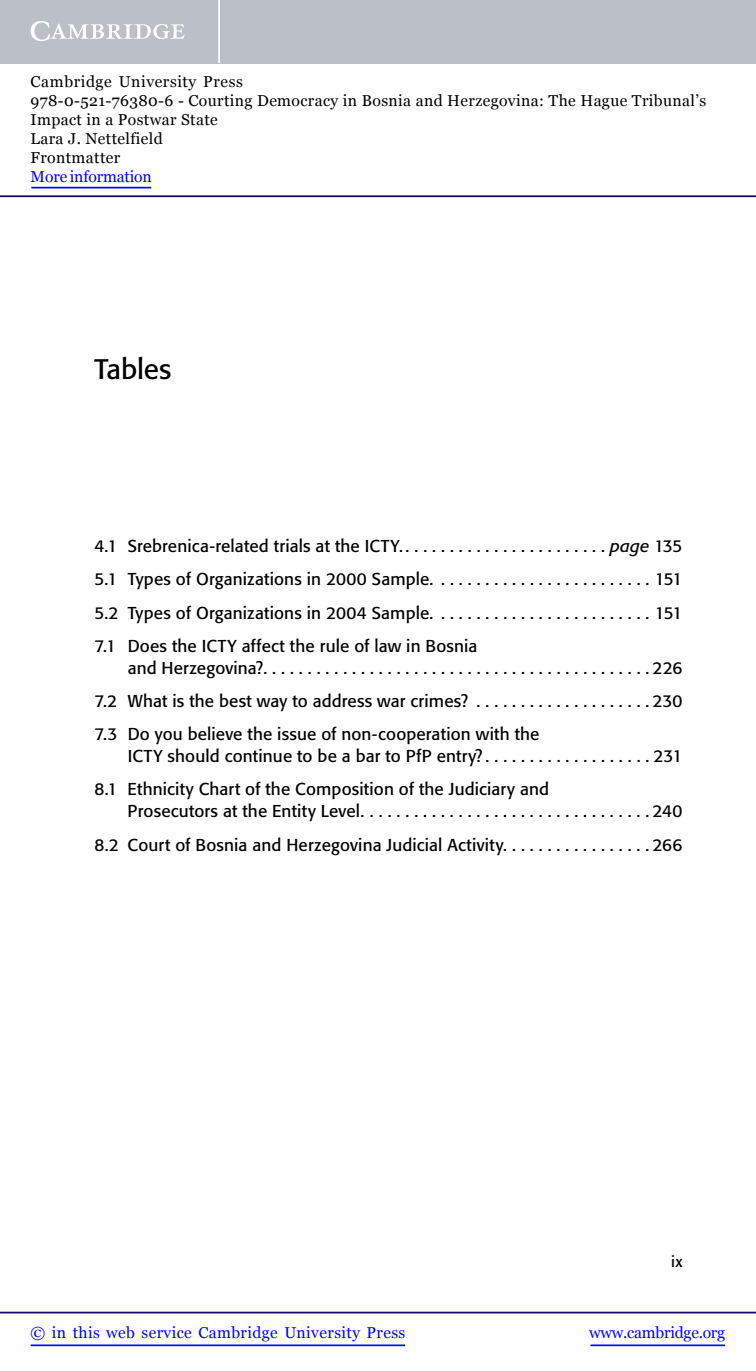
<style>
.page{position:relative;width:756px;height:1371px;background:#fff}
.page>*{position:absolute;margin:0;border:0;box-sizing:border-box;transform-origin:0 0}
.t1{font:28px "Formata";letter-spacing:-.005em;color:#000}
.t2{font:17.15px/33.2px "Formata";letter-spacing:.01em;color:#000;text-align:justify}
.t3{font:15.75px/18.9px "Georgia";letter-spacing:.025em;color:#000}
.t4{font:15.75px "Georgia";letter-spacing:.025em;color:#00f}
.t5{font:15.75px "Georgia";letter-spacing:-.015em;color:#00f}
.t6{font:15.75px "Georgia";letter-spacing:-.01em;color:#00f}
.t7{font:15.4px "Formata";color:#000}
.s1{font-style:italic}
</style>
<div class="page">
<hr style="left:591px;top:1344px;width:134px;height:1px;background:#00f">
<hr style="left:0;top:1311px;width:756px;height:2px;background:#150666">
<hr style="left:31px;top:1344px;width:374px;height:1px;background:#00f">
<div style="left:0;top:0;width:756px;height:63px;background:#bac0c6"></div>
<svg style="left:31px;top:21px;width:154px;height:20px"></svg>
<hr style="left:218px;top:0;width:2px;height:63px;background:#fff">
<hr style="left:0;top:195px;width:756px;height:2px;background:#150666">
<hr style="left:31px;top:187px;width:120px;height:1px;background:#00f">
<p class="t3" style="left:31px;top:72px;width:677px">Cambridge University Press<br>978-0-521-76380-6 - Courting Democracy in Bosnia and Herzegovina: The Hague Tribunal’s Impact in a Postwar State<br>Lara J. Nettelfield<br>Frontmatter</p>
<p class="t6" style="left:31px;top:167px;width:123px">More information</p>
<h1 class="t1" style="left:94px;top:352px;width:78px">Tables</h1>
<p class="t2" style="left:94px;top:529px;width:590px">4.1 Srebrenica-related trials at the ICTY. . . . . . . . . . . . . . . . . . . . . . . . <span class="s1">page</span> 135<br>5.1 Types of Organizations in 2000 Sample. . . . . . . . . . . . . . . . . . . . . . . . . 151<br>5.2 Types of Organizations in 2004 Sample. . . . . . . . . . . . . . . . . . . . . . . . . 151<br>7.1 Does the ICTY affect the rule of law in Bosnia</p>
<p class="t2" style="left:94px;top:651px;width:590px;text-indent:33px">and Herzegovina?............................................226<br>7.2 What is the best way to address war crimes? . . . . . . . . . . . . . . . . . . . 230<br>7.3 Do you believe the issue of non-cooperation with the</p>
<p class="t2" style="left:94px;top:739px;width:590px;text-indent:33px">ICTY should continue to be a bar to PfP entry? . . . . . . . . . . . . . . . . . . 231<br>8.1 Ethnicity Chart of the Composition of the Judiciary and</p>
<p class="t2" style="left:94px;top:794px;width:590px;text-align:right">Prosecutors at the Entity Level. ............................... 240<br>8.2 Court of Bosnia and Herzegovina Judicial Activity. . . . . . . . . . . . . . . . 266</p>
<p class="t7" style="left:671px;top:1251px;width:13px">ix</p>
<p class="t4" style="left:31px;top:1323px;width:376px">© in this web service Cambridge University Press</p>
<p class="t5" style="left:589px;top:1323px;width:137px">www.cambridge.org</p>
</div>
